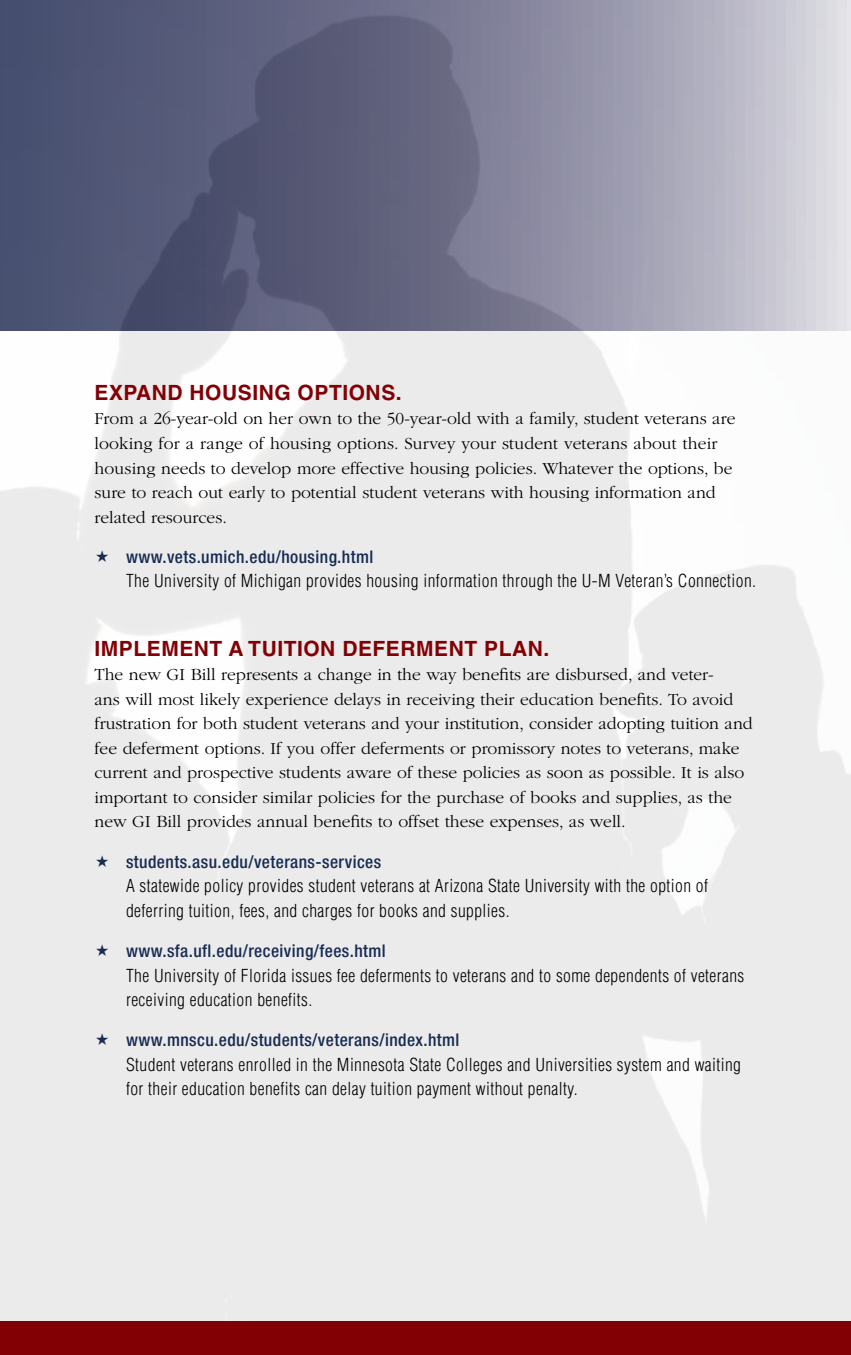
<style>
.page{position:relative;width:851px;height:1355px;background:#fff}
.page>*{position:absolute;margin:0;border:0;box-sizing:border-box;transform-origin:0 0}
.t1{font:700 21px "Helvetica LT Std";letter-spacing:.025em;color:#820004}
.t2{font:300 17.5px/24.5px "ITC Garamond Std";color:#000}
.t3{font:300 condensed 17.5px/24.5px "Helvetica LT Std";letter-spacing:.025em;color:#000}
.t4{font:500 condensed 17.5px "Helvetica Neue LT Std";letter-spacing:.025em;color:#172b53}
</style>
<div class="page">
<img style="left:0;top:0;width:850px;height:1321px">
<div style="left:0;top:1321px;width:850px;height:33px;background:#820004"></div>
<svg style="left:96px;top:550px;width:12px;height:11px"></svg>
<svg style="left:96px;top:855px;width:12px;height:11px"></svg>
<svg style="left:96px;top:944px;width:12px;height:11px"></svg>
<svg style="left:96px;top:1033px;width:12px;height:12px"></svg>
<p class="t1" style="left:94px;top:380px;width:308px">EXPAND HOUSING OPTIONS.</p>
<p class="t2" style="left:94px;top:407px;width:642px">From a 26-year-old on her own to the 50-year-old with a family, student veterans are looking for a range of housing options. Survey your student veterans about their housing needs to develop more effective housing policies. Whatever the options, be sure to reach out early to potential student veterans with housing information and related resources.</p>
<p class="t4" style="left:126px;top:546px;width:249px">www.vets.umich.edu/housing.html</p>
<p class="t3" style="left:126px;top:568px;width:631px">The University of Michigan provides housing information through the U-M Veteran’s Connection.</p>
<p class="t1" style="left:94px;top:635px;width:456px">IMPLEMENT A TUITION DEFERMENT PLAN.</p>
<p class="t2" style="left:94px;top:663px;width:659px">The new GI Bill represents a change in the way benefits are disbursed, and veter-<br>ans will most likely experience delays in receiving their education benefits. To avoid frustration for both student veterans and your institution, consider adopting tuition and fee deferment options. If you offer deferments or promissory notes to veterans, make current and prospective students aware of these policies as soon as possible. It is also important to consider similar policies for the purchase of books and supplies, as the new GI Bill provides annual benefits to offset these expenses, as well.</p>
<p class="t4" style="left:126px;top:851px;width:257px">students.asu.edu/veterans-services</p>
<p class="t3" style="left:126px;top:873px;width:583px">A statewide policy provides student veterans at Arizona State University with the option of deferring tuition, fees, and charges for books and supplies.</p>
<p class="t4" style="left:126px;top:940px;width:261px">www.sfa.ufl.edu/receiving/fees.html</p>
<p class="t3" style="left:126px;top:962px;width:619px">The University of Florida issues fee deferments to veterans and to some dependents of veterans receiving education benefits.</p>
<p class="t4" style="left:126px;top:1029px;width:335px">www.mnscu.edu/students/veterans/index.html</p>
<p class="t3" style="left:126px;top:1052px;width:616px">Student veterans enrolled in the Minnesota State Colleges and Universities system and waiting for their education benefits can delay tuition payment without penalty.</p>
</div>
